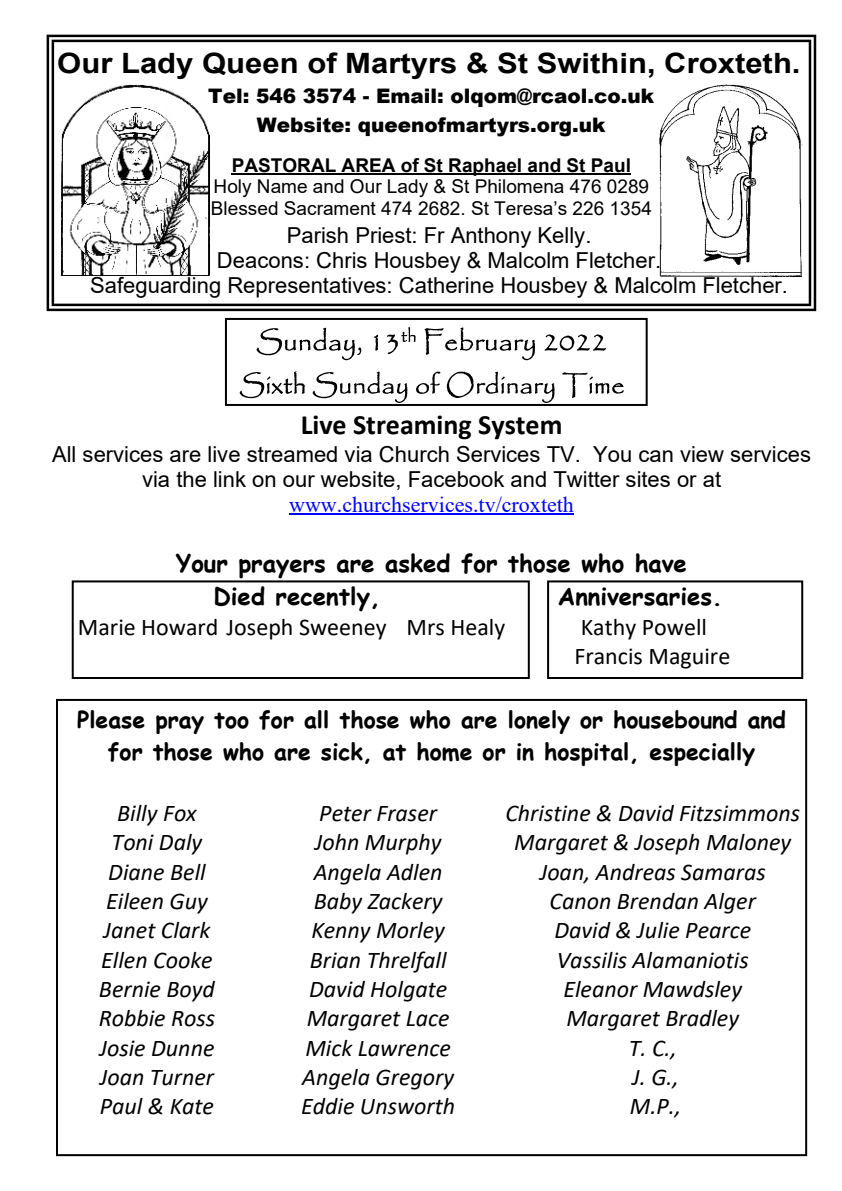
<style>
.page{position:relative;width:842px;height:1191px;background:#fff}
.page>*{position:absolute;margin:0;border:0;box-sizing:border-box;transform-origin:0 0}
.t1{font:700 28px "Arial";color:#000;scale:1.11 1}
.t2{font:700 28px "Calibri";color:#000}
.t3{font:italic 24px/29.4px "Calibri";color:#000;text-align:center}
.t4{font:700 24px/33.4px "Comic Sans MS";color:#000}
.t5{font:24px/29.4px "Calibri";color:#000}
.t6{font:700 23px/32px "Comic Sans MS";color:#000;text-align:center}
.t7{font:22px/25.2px "Arial";color:#000;text-align:center}
.t8{font:22px "Times New Roman";color:#00f}
.t9{font:900 20px/28.2px "Arial";color:#000;text-align:center}
.t10{font:19px/21.8px "Arial";color:#000}
.t11{font:700 19px "Arial";color:#000}
</style>
<div class="page">
<svg style="left:256px;top:328px;width:105px;height:32px"></svg>
<svg style="left:374px;top:335px;width:4px;height:15px"></svg>
<svg style="left:387px;top:327px;width:29px;height:27px"></svg>
<svg style="left:424px;top:327px;width:111px;height:33px"></svg>
<svg style="left:544px;top:334px;width:62px;height:17px"></svg>
<svg style="left:240px;top:371px;width:65px;height:27px"></svg>
<svg style="left:312px;top:371px;width:95px;height:32px"></svg>
<svg style="left:416px;top:371px;width:24px;height:23px"></svg>
<svg style="left:447px;top:371px;width:108px;height:32px"></svg>
<svg style="left:562px;top:372px;width:62px;height:26px"></svg>
<hr style="left:289px;top:514px;width:285px;height:1px;background:#00f">
<div style="left:72px;top:580px;width:458px;height:99px;border:2px solid #000"></div>
<div style="left:547px;top:580px;width:256px;height:99px;border:2px solid #000"></div>
<div style="left:225px;top:318px;width:423px;height:88px;border:2px solid #000"></div>
<div style="left:56px;top:699px;width:751px;height:457px;border:2px solid #000"></div>
<svg style="left:47px;top:35px;width:769px;height:276px"></svg>
<p class="t1" style="left:57px;top:53px;width:671px">Our Lady Queen of Martyrs &amp; St Swithin, Croxteth.</p>
<p class="t9" style="left:208px;top:84px;width:447px">Tel: 546 3574 - Email: olqom@rcaol.co.uk<br>Website: queenofmartyrs.org.uk</p>
<p class="t11" style="left:232px;top:158px;width:401px">PASTORAL AREA of St Raphael and St Paul</p>
<p class="t10" style="left:211px;top:178px;width:442px">Holy Name and Our Lady &amp; St Philomena 476 0289<br>Blessed Sacrament 474 2682. St Teresa’s 226 1354</p>
<p class="t7" style="left:90px;top:224px;width:699px">Parish Priest: Fr Anthony Kelly.<br>Deacons: Chris Housbey &amp; Malcolm Fletcher.<br>Safeguarding Representatives: Catherine Housbey &amp; Malcolm Fletcher.</p>
<p class="t2" style="left:301px;top:413px;width:263px">Live Streaming System</p>
<p class="t7" style="left:52px;top:443px;width:760px">All services are live streamed via Church Services TV. You can view services via the link on our website, Facebook and Twitter sites or at</p>
<p class="t8" style="left:289px;top:497px;width:286px">www.churchservices.tv/croxteth</p>
<p class="t4" style="left:214px;top:549px;width:475px;text-indent:-37px">Your prayers are asked for those who have<br>Died recently,</p>
<p class="t4" style="left:558px;top:582px;width:166px">Anniversaries.</p>
<p class="t5" style="left:78px;top:614px;width:429px">Marie Howard Joseph Sweeney Mrs Healy</p>
<p class="t5" style="left:574px;top:614px;width:157px">Kathy Powell<br>Francis Maguire</p>
<p class="t6" style="left:77px;top:706px;width:710px">Please pray too for all those who are lonely or housebound and for those who are sick, at home or in hospital, especially</p>
<p class="t3" style="left:99px;top:800px;width:118px">Billy Fox<br>Toni Daly<br>Diane Bell<br>Eileen Guy<br>Janet Clark<br>Ellen Cooke<br>Bernie Boyd<br>Robbie Ross<br>Josie Dunne<br>Joan Turner<br>Paul &amp; Kate</p>
<p class="t3" style="left:301px;top:800px;width:156px">Peter Fraser<br>John Murphy<br>Angela Adlen<br>Baby Zackery<br>Kenny Morley<br>Brian Threlfall<br>David Holgate<br>Margaret Lace<br>Mick Lawrence<br>Angela Gregory<br>Eddie Unsworth</p>
<p class="t3" style="left:505px;top:800px;width:296px">Christine &amp; David Fitzsimmons<br>Margaret &amp; Joseph Maloney<br>Joan, Andreas Samaras<br>Canon Brendan Alger<br>David &amp; Julie Pearce<br>Vassilis Alamaniotis<br>Eleanor Mawdsley<br>Margaret Bradley<br>T. C.,<br>J. G.,<br>M.P.,</p>
</div>
